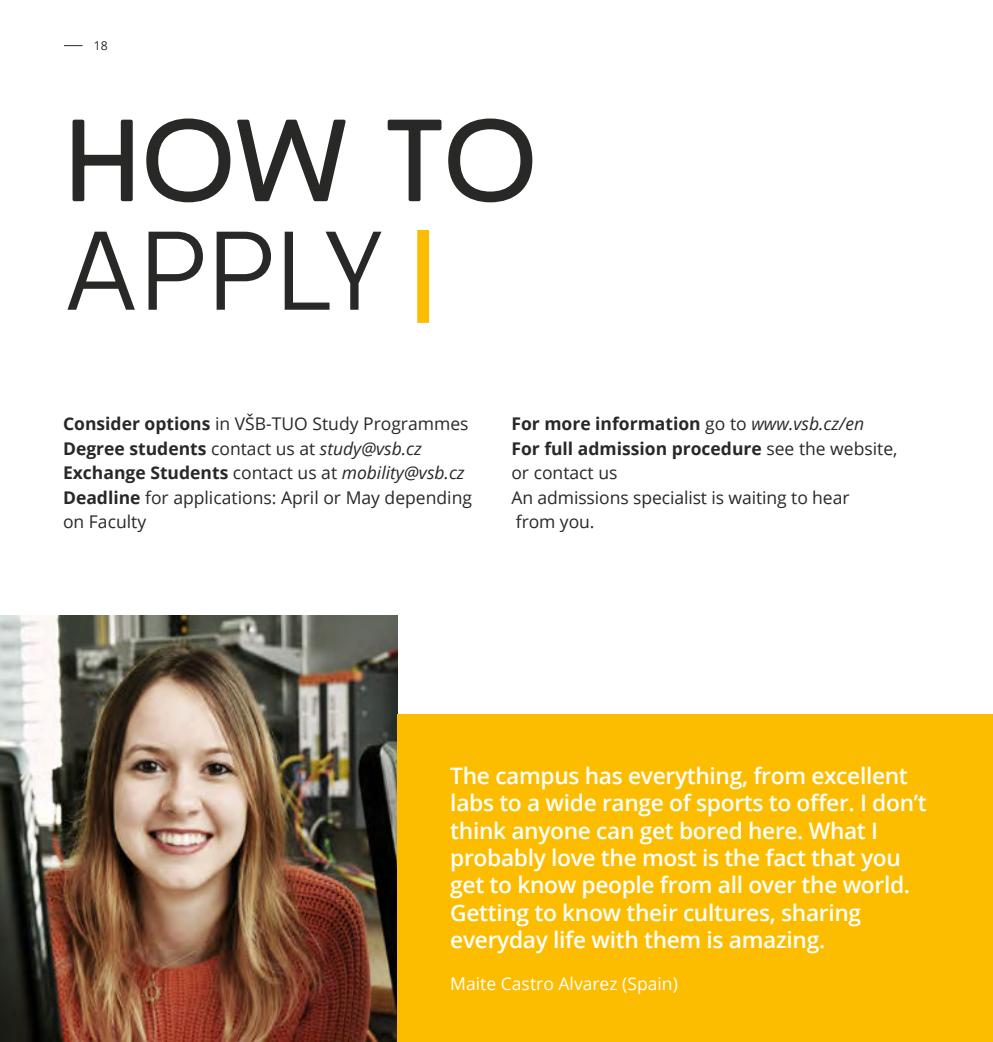
<style>
.page{position:relative;width:993px;height:1042px;background:#fff}
.page>*{position:absolute;margin:0;border:0;box-sizing:border-box;transform-origin:0 0}
.t1{font:semi-expanded 113.75px/110.2px "Cillian";color:#282827}
.t2{font:600 22.75px/27.3px "Open Sans";letter-spacing:-.015em;color:#fff}
.t3{font:17.5px/24.5px "Open Sans";color:#282827}
.t4{font:17.5px "Open Sans";color:#fff}
.t5{font:12.25px "Open Sans";color:#282827}
.s1{color:#fcbd00}
.s2{font-weight:700}
.s3{font-style:italic}
</style>
<div class="page">
<svg style="left:64px;top:45px;width:18px;height:1px"></svg>
<svg style="left:72px;top:119px;width:61px;height:83px"></svg>
<svg style="left:146px;top:118px;width:200px;height:85px"></svg>
<svg style="left:387px;top:118px;width:146px;height:85px"></svg>
<div style="left:417px;top:230px;width:12px;height:93px;border:4px solid #fcbd00"></div>
<img style="left:0;top:615px;width:397px;height:427px">
<div style="left:397px;top:714px;width:595px;height:328px;background:#fcbd00"></div>
<p class="t5" style="left:94px;top:41px;width:16px">18</p>
<h1 class="t1" style="left:64px;top:113px;width:474px">HOW TO<br>APPLY <span class="s1">|</span></h1>
<p class="t3" style="left:63px;top:413px;width:410px"><span class="s2">Consider options</span> in VŠB-TUO Study Programmes <span class="s2">Degree students</span> contact us at <span class="s3">study@vsb.cz </span><span class="s2">Exchange Students</span> contact us at <span class="s3">mobility@vsb.cz </span><span class="s2">Deadline</span> for applications: April or May depending on Faculty</p>
<p class="t3" style="left:511px;top:413px;width:387px"><span class="s2">For more information</span> go to <span class="s3">www.vsb.cz/en<br></span><span class="s2">For full admission procedure</span> see the website, or contact us<br>An admissions specialist is waiting to hear<br>from you.</p>
<p class="t2" style="left:450px;top:764px;width:478px">The campus has everything, from excellent labs to a wide range of sports to offer. I don’t think anyone can get bored here. What I probably love the most is the fact that you get to know people from all over the world.<br>Getting to know their cultures, sharing everyday life with them is amazing.</p>
<p class="t4" style="left:450px;top:976px;width:229px">Maite Castro Alvarez (Spain)</p>
</div>
